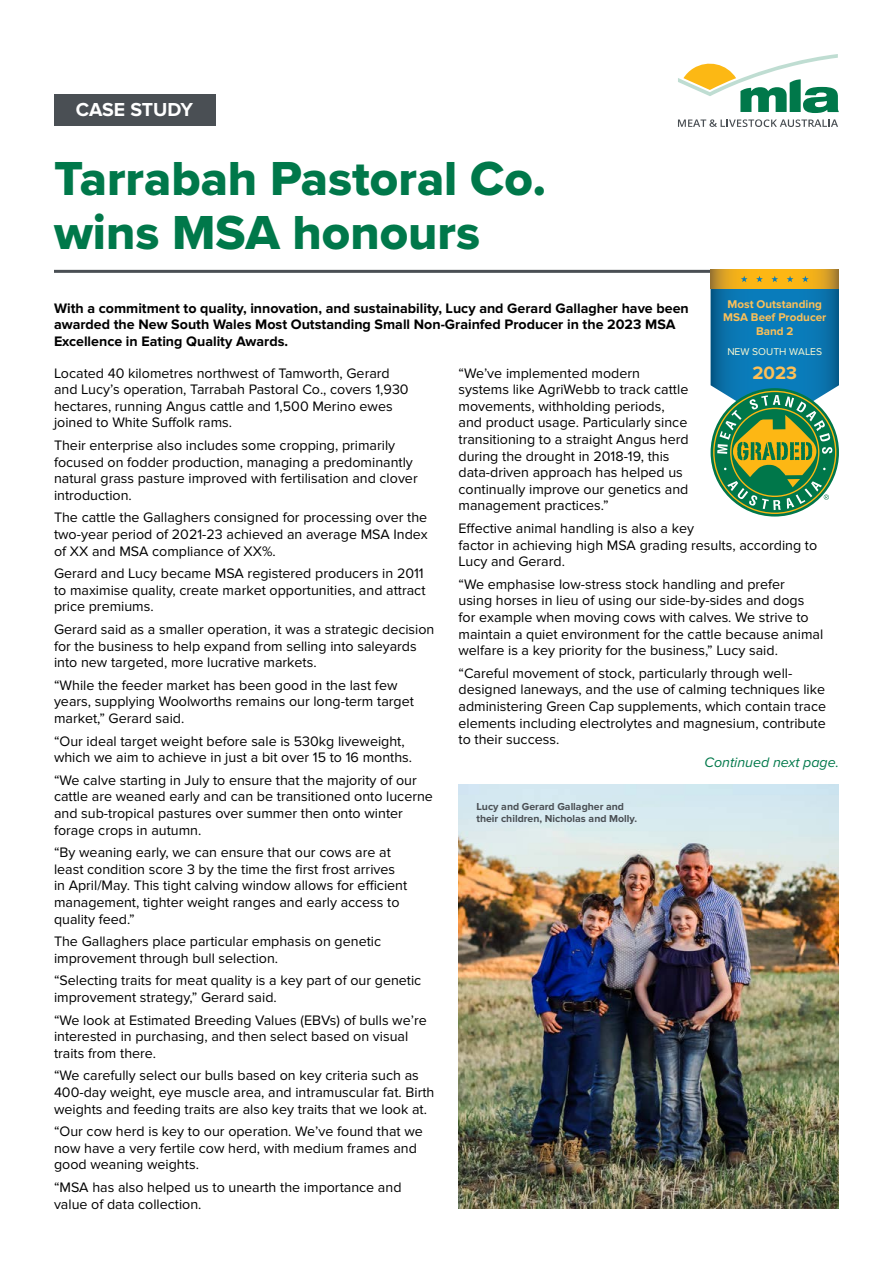
<style>
.page{position:relative;width:893px;height:1263px;background:#fff}
.page>*{position:absolute;margin:0;border:0;box-sizing:border-box;transform-origin:0 0}
.t1{font:49.5px/54px "Proxima Nova Extrabld";color:#00784a}
.t2{font:700 19.5px "Proxima Nova";letter-spacing:-.005em;color:#fff}
.t3{font:700 18.6px "Proxima Nova";color:#fdc057}
.t4{font:14.25px/16.6px "Proxima Nova";color:#000}
.t5{font:700 14.25px/16.6px "Proxima Nova";color:#000}
.t6{font:italic 14.25px "Proxima Nova";color:#00784a}
.t7{font:700 11.7px/14px "Proxima Nova";color:#fdc057;text-align:center}
.t8{font:700 10.5px/12px "Proxima Nova";color:#4a4f54}
.t9{font:10.35px "Proxima Nova";color:#faf8d2}
</style>
<div class="page">
<svg style="left:678px;top:54px;width:161px;height:59px"></svg>
<svg style="left:678px;top:119px;width:160px;height:8px"></svg>
<hr style="left:54px;top:270px;width:785px;height:3px;background:#4a4f54">
<svg style="left:711px;top:270px;width:128px;height:18px;background:#e8a91c"></svg>
<svg style="left:771px;top:276px;width:7px;height:6px"></svg>
<svg style="left:741px;top:276px;width:7px;height:6px"></svg>
<svg style="left:787px;top:276px;width:6px;height:6px"></svg>
<svg style="left:756px;top:276px;width:7px;height:6px"></svg>
<svg style="left:802px;top:276px;width:7px;height:6px"></svg>
<svg style="left:711px;top:288px;width:128px;height:226px;background:#428e88"></svg>
<div style="left:54px;top:94px;width:161px;height:32px;background:#4a4f54"></div>
<img style="left:458px;top:785px;width:381px;height:424px">
<h2 class="t2" style="left:76px;top:99px;width:119px">CASE STUDY</h2>
<h1 class="t1" style="left:54px;top:151px;width:494px">Tarrabah Pastoral Co. wins MSA honours</h1>
<p class="t7" style="left:723px;top:297px;width:105px">Most Outstanding<br>MSA Beef Producer<br>Band 2</p>
<p class="t5" style="left:54px;top:300px;width:636px">With a commitment to quality, innovation, and sustainability, Lucy and Gerard Gallagher have been awarded the New South Wales Most Outstanding Small Non-Grainfed Producer in the 2023 MSA<br>Excellence in Eating Quality Awards.</p>
<p class="t4" style="left:54px;top:365px;width:356px">Located 40 kilometres northwest of Tamworth, Gerard and Lucy’s operation, Tarrabah Pastoral Co., covers 1,930 hectares, running Angus cattle and 1,500 Merino ewes joined to White Suffolk rams.</p>
<p class="t4" style="left:54px;top:437px;width:365px">Their enterprise also includes some cropping, primarily focused on fodder production, managing a predominantly natural grass pasture improved with fertilisation and clover introduction.</p>
<p class="t4" style="left:54px;top:509px;width:375px;text-align:justify">The cattle the Gallaghers consigned for processing over the two-year period of 2021-23 achieved an average MSA Index of XX and MSA compliance of XX%.</p>
<p class="t4" style="left:54px;top:565px;width:373px">Gerard and Lucy became MSA registered producers in 2011 to maximise quality, create market opportunities, and attract price premiums.</p>
<p class="t4" style="left:54px;top:621px;width:382px">Gerard said as a smaller operation, it was a strategic decision for the business to help expand from selling into saleyards into new targeted, more lucrative markets.</p>
<p class="t4" style="left:54px;top:677px;width:361px">“While the feeder market has been good in the last few years, supplying Woolworths remains our long-term target market,” Gerard said.</p>
<p class="t4" style="left:54px;top:733px;width:360px">“Our ideal target weight before sale is 530kg liveweight, which we aim to achieve in just a bit over 15 to 16 months.</p>
<p class="t4" style="left:54px;top:772px;width:380px">“We calve starting in July to ensure that the majority of our cattle are weaned early and can be transitioned onto lucerne and sub-tropical pastures over summer then onto winter forage crops in autumn.</p>
<p class="t4" style="left:54px;top:844px;width:355px">“By weaning early, we can ensure that our cows are at least condition score 3 by the time the first frost arrives in April/May. This tight calving window allows for efficient management, tighter weight ranges and early access to quality feed.”</p>
<p class="t4" style="left:54px;top:933px;width:329px">The Gallaghers place particular emphasis on genetic improvement through bull selection.</p>
<p class="t4" style="left:54px;top:972px;width:369px">“Selecting traits for meat quality is a key part of our genetic improvement strategy,” Gerard said.</p>
<p class="t4" style="left:54px;top:1012px;width:374px">“We look at Estimated Breeding Values (EBVs) of bulls we’re interested in purchasing, and then select based on visual traits from there.</p>
<p class="t4" style="left:54px;top:1067px;width:382px">“We carefully select our bulls based on key criteria such as<br>400-day weight, eye muscle area, and intramuscular fat. Birth weights and feeding traits are also key traits that we look at.</p>
<p class="t4" style="left:54px;top:1123px;width:370px">“Our cow herd is key to our operation. We’ve found that we now have a very fertile cow herd, with medium frames and good weaning weights.</p>
<p class="t4" style="left:54px;top:1179px;width:349px">“MSA has also helped us to unearth the importance and value of data collection.</p>
<p class="t9" style="left:727px;top:345px;width:96px">NEW SOUTH WALES</p>
<h3 class="t3" style="left:752px;top:362px;width:46px">2023</h3>
<p class="t4" style="left:458px;top:365px;width:232px">“We’ve implemented modern systems like AgriWebb to track cattle movements, withholding periods, and product usage. Particularly since transitioning to a straight Angus herd during the drought in 2018-19, this data-driven approach has helped us continually improve our genetics and management practices.”</p>
<p class="t4" style="left:458px;top:520px;width:360px">Effective animal handling is also a key<br>factor in achieving high MSA grading results, according to<br>Lucy and Gerard.</p>
<p class="t4" style="left:458px;top:576px;width:366px">“We emphasise low-stress stock handling and prefer<br>using horses in lieu of using our side-by-sides and dogs for example when moving cows with calves. We strive to maintain a quiet environment for the cattle because animal welfare is a key priority for the business,” Lucy said.</p>
<p class="t4" style="left:458px;top:665px;width:369px">“Careful movement of stock, particularly through well&shy;designed laneways, and the use of calming techniques like administering Green Cap supplements, which contain trace elements including electrolytes and magnesium, contribute to their success.</p>
<p class="t6" style="left:704px;top:751px;width:136px">Continued next page.</p>
<p class="t8" style="left:476px;top:801px;width:162px">Lucy and Gerard Gallagher and their children, Nicholas and Molly.</p>
</div>
